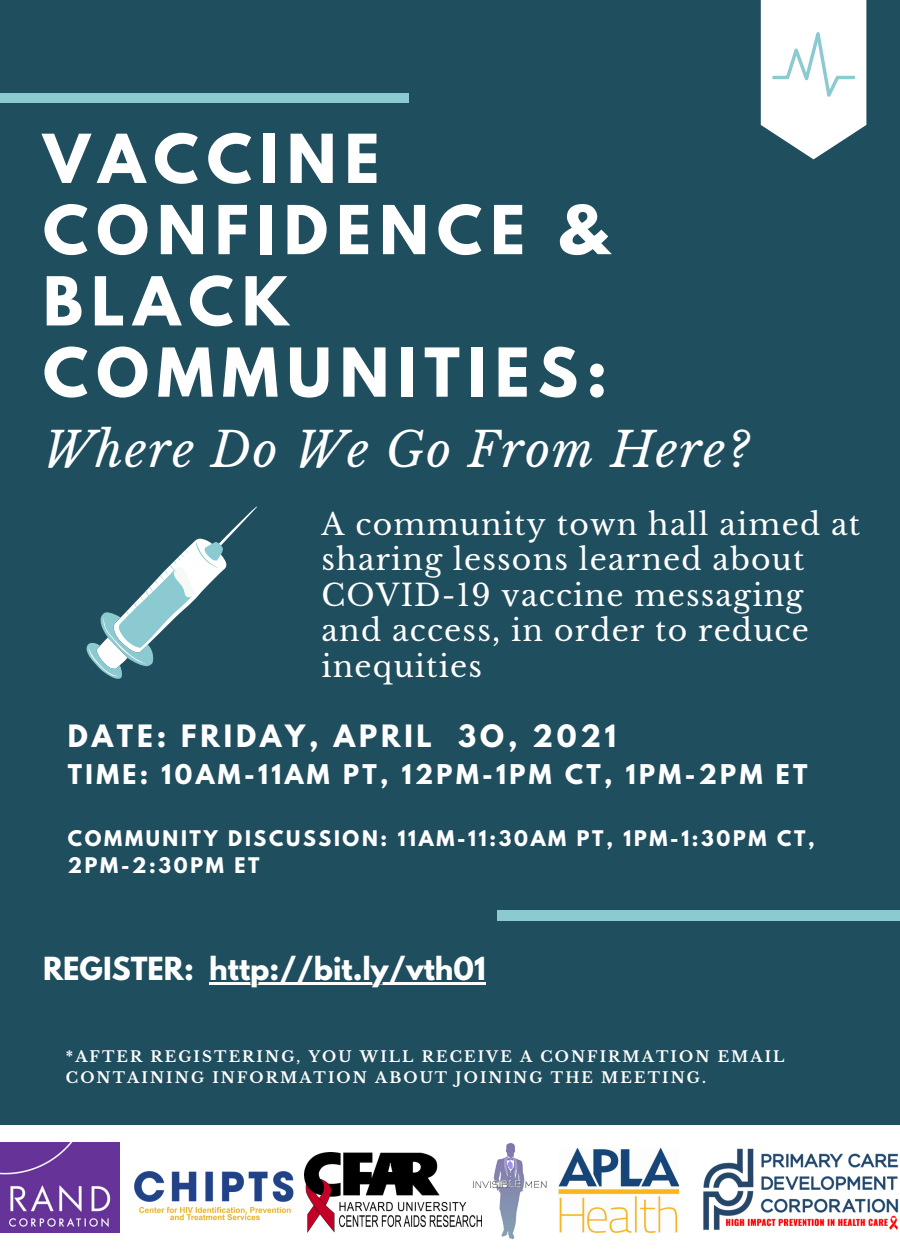
<style>
.page{position:relative;width:900px;height:1260px;background:#1f4e5f}
.page>*{position:absolute;margin:0;border:0;box-sizing:border-box;transform-origin:0 0}
.t1{font:700 59.75px/71.2px "League Spartan";letter-spacing:.14em;color:#fff}
.t2{font:italic 47.75px "Libre Baskerville";letter-spacing:.04em;color:#fff}
.t3{font:30px/35.5px "Libre Baskerville";letter-spacing:.04em;color:#fff}
.t4{font:700 28.25px "League Spartan";color:#fff}
.t5{font:700 27.25px "League Spartan";letter-spacing:.14em;color:#fff}
.t6{font:700 24px "League Spartan";letter-spacing:.14em;color:#fff}
.t7{font:700 19px/27px "League Spartan";letter-spacing:.14em;color:#fff}
.t8{font:700 15px/21.2px "Libre Baskerville";letter-spacing:.14em;color:#fff}
</style>
<div class="page">
<div style="left:0;top:93px;width:409px;height:10px;background:#8acad0"></div>
<svg style="left:87px;top:507px;width:170px;height:172px"></svg>
<svg style="left:761px;top:0;width:105px;height:159px;background:#e2eaec"></svg>
<div style="left:0;top:1125px;width:900px;height:135px;background:#fff"></div>
<img style="left:0;top:1143px;width:120px;height:90px">
<img style="left:305px;top:1152px;width:134px;height:81px">
<img style="left:134px;top:1168px;width:171px;height:53px">
<div style="left:497px;top:911px;width:403px;height:9px;background:#8acad0"></div>
<img style="left:703px;top:1148px;width:196px;height:82px">
<img style="left:439px;top:1142px;width:120px;height:98px">
<img style="left:559px;top:1148px;width:120px;height:85px">
<hr style="left:209px;top:982px;width:277px;height:3px;background:#fff">
<p class="t1" style="left:43px;top:131px;width:566px">VACCINE<br>CONFIDENCE &amp;<br>BLACK<br>COMMUNITIES:</p>
<p class="t2" style="left:43px;top:420px;width:708px">Where Do We Go From Here?</p>
<p class="t3" style="left:321px;top:507px;width:540px">A community town hall aimed at sharing lessons learned about<br>COVID-19 vaccine messaging and access, in order to reduce inequities</p>
<p class="t5" style="left:68px;top:723px;width:550px">DATE: FRIDAY, APRIL 3O, 2021</p>
<p class="t6" style="left:68px;top:762px;width:741px">TIME: 10AM-11AM PT, 12PM-1PM CT, 1PM-2PM ET</p>
<p class="t7" style="left:68px;top:827px;width:749px">COMMUNITY DISCUSSION: 11AM-11:30AM PT, 1PM-1:30PM CT,<br>2PM-2:30PM ET</p>
<p class="t4" style="left:43px;top:955px;width:444px">REGISTER: http://bit.ly/vth01</p>
<p class="t8" style="left:66px;top:1046px;width:720px">*AFTER REGISTERING, YOU WILL RECEIVE A CONFIRMATION EMAIL<br>CONTAINING INFORMATION ABOUT JOINING THE MEETING.</p>
</div>
